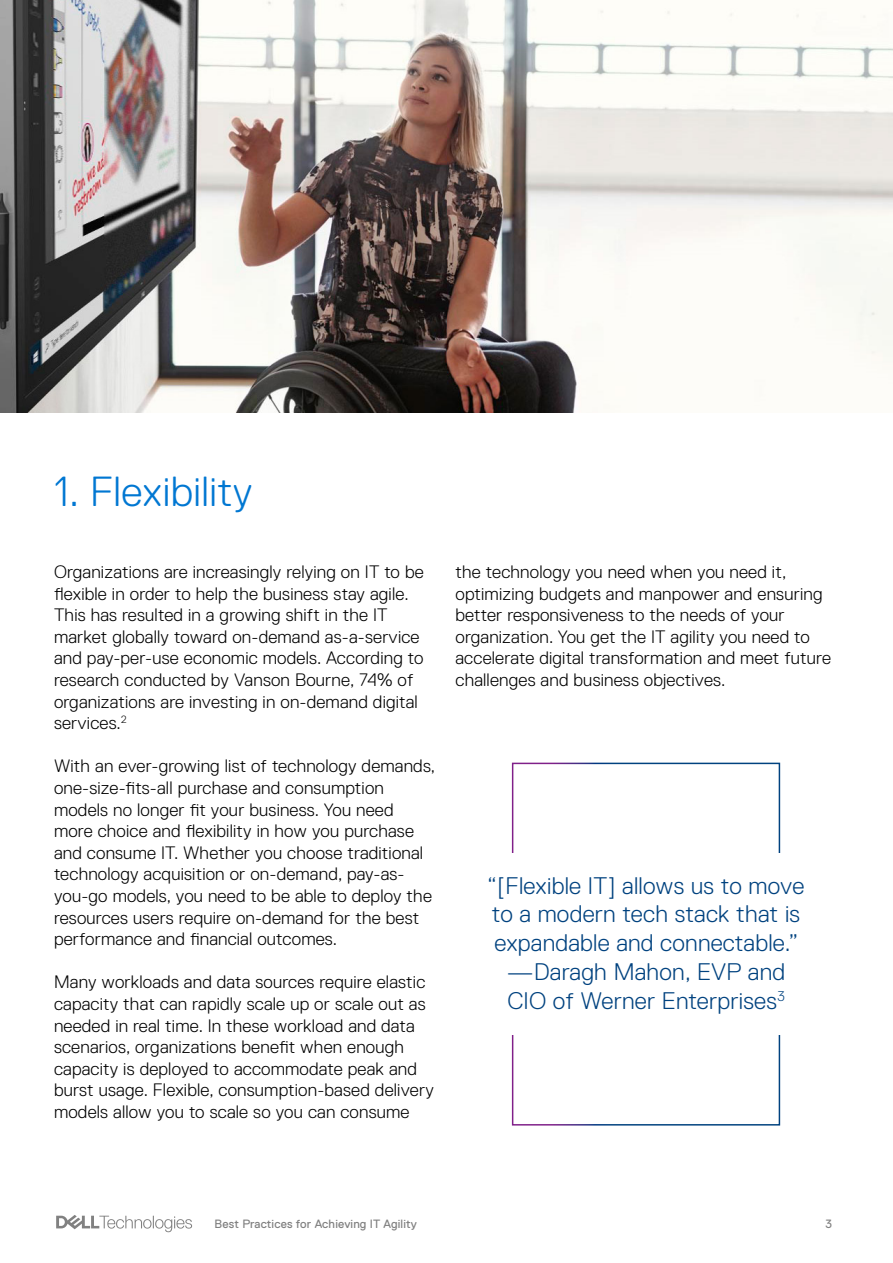
<style>
.page{position:relative;width:893px;height:1263px;background:#fff}
.page>*{position:absolute;margin:0;border:0;box-sizing:border-box;transform-origin:0 0}
.t1{font:300 42px "Dell Replica";letter-spacing:.01em;color:#0077d2}
.t2{font:300 24px/28.8px "Dell Replica";letter-spacing:.01em;color:#00427f;text-align:center}
.t3{font:300 18px/21.6px "Dell Replica";letter-spacing:.01em;color:#000}
.t4{font:12px "Dell Replica";letter-spacing:.01em;color:#818181}
</style>
<div class="page">
<img style="left:0;top:0;width:893px;height:413px">
<svg style="left:56px;top:1215px;width:136px;height:17px"></svg>
<div style="left:512px;top:763px;width:268px;height:362px;border:2px solid #fff"></div>
<div style="left:494px;top:853px;width:304px;height:181px;background:#fff"></div>
<h1 class="t1" style="left:54px;top:468px;width:200px">1. Flexibility</h1>
<p class="t3" style="left:54px;top:561px;width:371px">Organizations are increasingly relying on IT to be flexible in order to help the business stay agile.<br>This has resulted in a growing shift in the IT market globally toward on-demand as-a-service and pay-per-use economic models. According to research conducted by Vanson Bourne, 74% of organizations are investing in on-demand digital services.<sup>2</sup></p>
<p class="t3" style="left:54px;top:755px;width:383px">With an ever-growing list of technology demands, one-size-fits-all purchase and consumption models no longer fit your business. You need more choice and flexibility in how you purchase and consume IT. Whether you choose traditional technology acquisition or on-demand, pay-as&shy;you-go models, you need to be able to deploy the resources users require on-demand for the best performance and financial outcomes.</p>
<p class="t3" style="left:54px;top:971px;width:381px">Many workloads and data sources require elastic capacity that can rapidly scale up or scale out as needed in real time. In these workload and data scenarios, organizations benefit when enough capacity is deployed to accommodate peak and burst usage. Flexible, consumption-based delivery models allow you to scale so you can consume</p>
<p class="t3" style="left:455px;top:561px;width:377px">the technology you need when you need it, optimizing budgets and manpower and ensuring better responsiveness to the needs of your organization. You get the IT agility you need to accelerate digital transformation and meet future challenges and business objectives.</p>
<h2 class="t2" style="left:488px;top:871px;width:318px">“[Flexible IT] allows us to move to a modern tech stack that is expandable and connectable.” —Daragh Mahon, EVP and<br>CIO of Werner Enterprises<sup>3</sup></h2>
<p class="t4" style="left:215px;top:1218px;width:204px">Best Practices for Achieving IT Agility</p>
<p class="t4" style="left:826px;top:1217px;width:8px">3</p>
</div>
